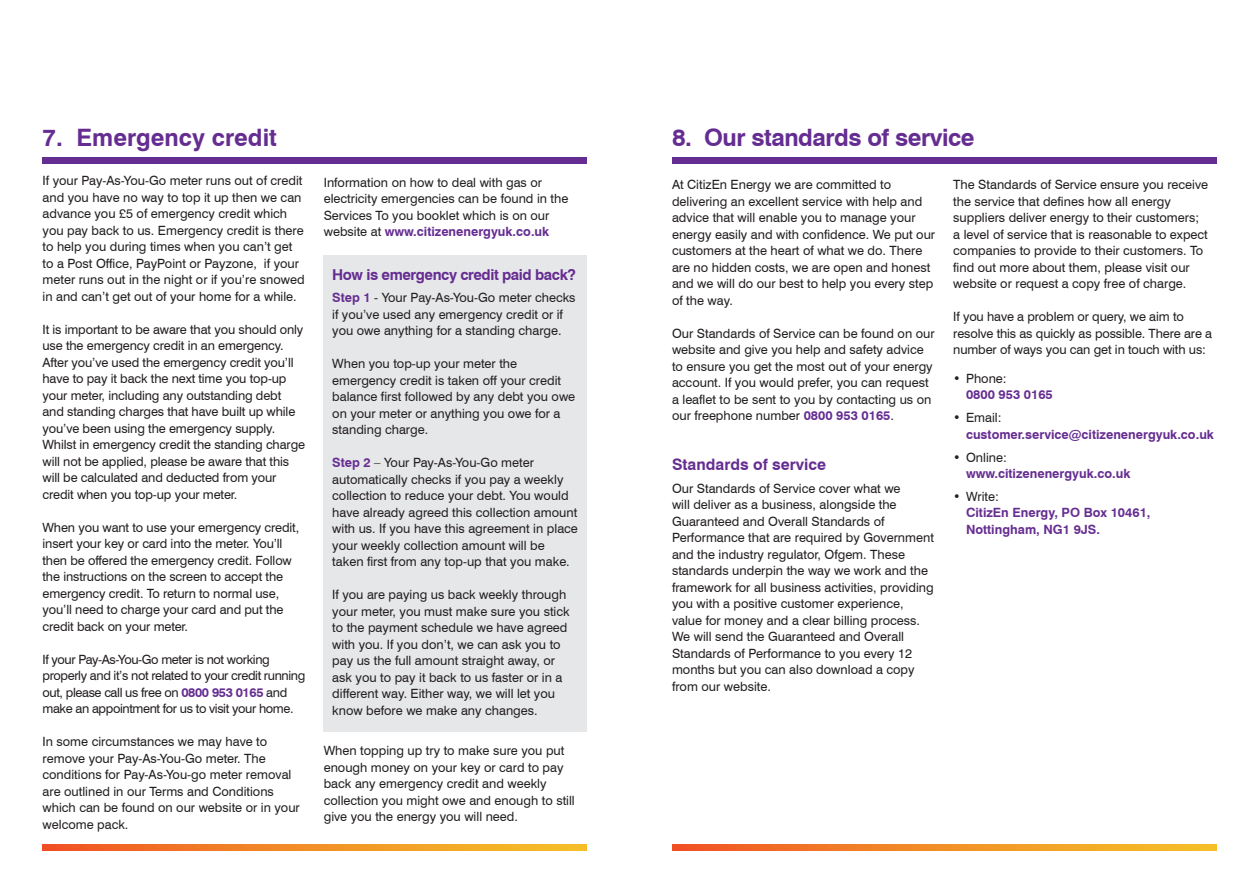
<style>
.page{position:relative;width:1259px;height:893px;background:#fff}
.page>*{position:absolute;margin:0;border:0;box-sizing:border-box;transform-origin:0 0}
.t1{font:700 24px "Swiss 721 BT";letter-spacing:-.02em;color:#652d91}
.t2{font:700 24px "Swiss 721 BT";color:#652d91}
.t3{font:700 15.75px "Swiss 721 BT";color:#652d91}
.t4{font:700 15px "Swiss 721 BT";letter-spacing:-.03em;color:#652d91}
.t5{font:12.75px/16.5px "Swiss 721 BT";color:#231f20}
.t6{font:12.75px/16.5px "Swiss 721 BT";letter-spacing:-.03em;color:#231f20}
.t7{font:700 12.75px/16.5px "Swiss 721 BT";color:#652d91}
.s1{font-weight:700;color:#652d91}
</style>
<div class="page">
<div style="left:323px;top:255px;width:264px;height:476px;background:#e6e7e9"></div>
<div style="left:43px;top:157px;width:544px;height:7px;background:#652d91"></div>
<div style="left:672px;top:157px;width:544px;height:7px;background:#652d91"></div>
<svg style="left:43px;top:844px;width:544px;height:6px;background:#f28d26"></svg>
<svg style="left:672px;top:844px;width:544px;height:6px;background:#f28d26"></svg>
<h1 class="t2" style="left:43px;top:123px;width:236px">7. Emergency credit</h1>
<p class="t5" style="left:43px;top:172px;width:264px">If your Pay-As-You-Go meter runs out of credit and you have no way to top it up then we can advance you £5 of emergency credit which you pay back to us. Emergency credit is there to help you during times when you can’t get to a Post Office, PayPoint or Payzone, if your meter runs out in the night or if you’re snowed in and can’t get out of your home for a while.</p>
<p class="t5" style="left:43px;top:321px;width:264px">It is important to be aware that you should only use the emergency credit in an emergency.<br>After you’ve used the emergency credit you’ll have to pay it back the next time you top-up your meter, including any outstanding debt and standing charges that have built up while you’ve been using the emergency supply.<br>Whilst in emergency credit the standing charge will not be applied, please be aware that this will be calculated and deducted from your credit when you top-up your meter.</p>
<p class="t5" style="left:43px;top:519px;width:258px">When you want to use your emergency credit, insert your key or card into the meter. You’ll then be offered the emergency credit. Follow the instructions on the screen to accept the emergency credit. To return to normal use, you’ll need to charge your card and put the credit back on your meter.</p>
<p class="t6" style="left:43px;top:651px;width:264px">If your Pay-As-You-Go meter is not working properly and it’s not related to your credit running out, please call us free on <span class="s1">0800 953 0165</span> and make an appointment for us to visit your home.</p>
<p class="t5" style="left:43px;top:733px;width:259px">In some circumstances we may have to remove your Pay-As-You-Go meter. The conditions for Pay-As-You-go meter removal are outlined in our Terms and Conditions which can be found on our website or in your welcome pack.</p>
<p class="t5" style="left:324px;top:174px;width:246px">Information on how to deal with gas or electricity emergencies can be found in the Services To you booklet which is on our website at <span class="s1">www.citizenenergyuk.co.uk</span></p>
<p class="t4" style="left:332px;top:265px;width:245px">How is emergency credit paid back?</p>
<p class="t5" style="left:332px;top:289px;width:245px"><span class="s1">Step 1</span> - Your Pay-As-You-Go meter checks if you’ve used any emergency credit or if you owe anything for a standing charge.</p>
<p class="t5" style="left:332px;top:355px;width:244px">When you top-up your meter the emergency credit is taken off your credit balance first followed by any debt you owe on your meter or anything you owe for a standing charge.</p>
<p class="t5" style="left:332px;top:454px;width:247px"><span class="s1">Step 2</span> – Your Pay-As-You-Go meter automatically checks if you pay a weekly collection to reduce your debt. You would have already agreed this collection amount with us. If you have this agreement in place your weekly collection amount will be taken first from any top-up that you make.</p>
<p class="t5" style="left:332px;top:586px;width:239px">If you are paying us back weekly through your meter, you must make sure you stick to the payment schedule we have agreed with you. If you don’t, we can ask you to pay us the full amount straight away, or ask you to pay it back to us faster or in a different way. Either way, we will let you know before we make any changes.</p>
<p class="t5" style="left:324px;top:742px;width:253px">When topping up try to make sure you put enough money on your key or card to pay back any emergency credit and weekly collection you might owe and enough to still give you the energy you will need.</p>
<h1 class="t1" style="left:672px;top:123px;width:304px">8. Our standards of service</h1>
<p class="t5" style="left:672px;top:176px;width:265px">At CitizEn Energy we are committed to delivering an excellent service with help and advice that will enable you to manage your energy easily and with confidence. We put our customers at the heart of what we do. There are no hidden costs, we are open and honest and we will do our best to help you every step of the way.</p>
<p class="t5" style="left:672px;top:325px;width:264px">Our Standards of Service can be found on our website and give you help and safety advice to ensure you get the most out of your energy account. If you would prefer, you can request a leaflet to be sent to you by contacting us on our freephone number <span class="s1">0800 953 0165</span>.</p>
<p class="t3" style="left:672px;top:455px;width:156px">Standards of service</p>
<p class="t5" style="left:672px;top:480px;width:263px">Our Standards of Service cover what we<br>will deliver as a business, alongside the Guaranteed and Overall Standards of Performance that are required by Government and the industry regulator, Ofgem. These standards underpin the way we work and the framework for all business activities, providing you with a positive customer experience, value for money and a clear billing process.<br>We will send the Guaranteed and Overall Standards of Performance to you every 12 months but you can also download a copy from our website.</p>
<p class="t5" style="left:953px;top:176px;width:256px">The Standards of Service ensure you receive the service that defines how all energy suppliers deliver energy to their customers; a level of service that is reasonable to expect companies to provide to their customers. To find out more about them, please visit our website or request a copy free of charge.</p>
<p class="t5" style="left:953px;top:308px;width:260px">If you have a problem or query, we aim to resolve this as quickly as possible. There are a number of ways you can get in touch with us:</p>
<p class="t5" style="left:953px;top:370px;width:55px">• Phone:</p>
<p class="t7" style="left:966px;top:386px;width:88px">0800 953 0165</p>
<p class="t5" style="left:953px;top:409px;width:50px">• Email:</p>
<p class="t7" style="left:966px;top:426px;width:249px">customer.service@citizenenergyuk.co.uk</p>
<p class="t5" style="left:953px;top:449px;width:55px">• Online:</p>
<p class="t7" style="left:966px;top:465px;width:166px">www.citizenenergyuk.co.uk</p>
<p class="t5" style="left:953px;top:488px;width:47px">• Write:</p>
<p class="t7" style="left:966px;top:505px;width:186px">CitizEn Energy, PO Box 10461,<br>Nottingham, NG1 9JS.</p>
</div>
